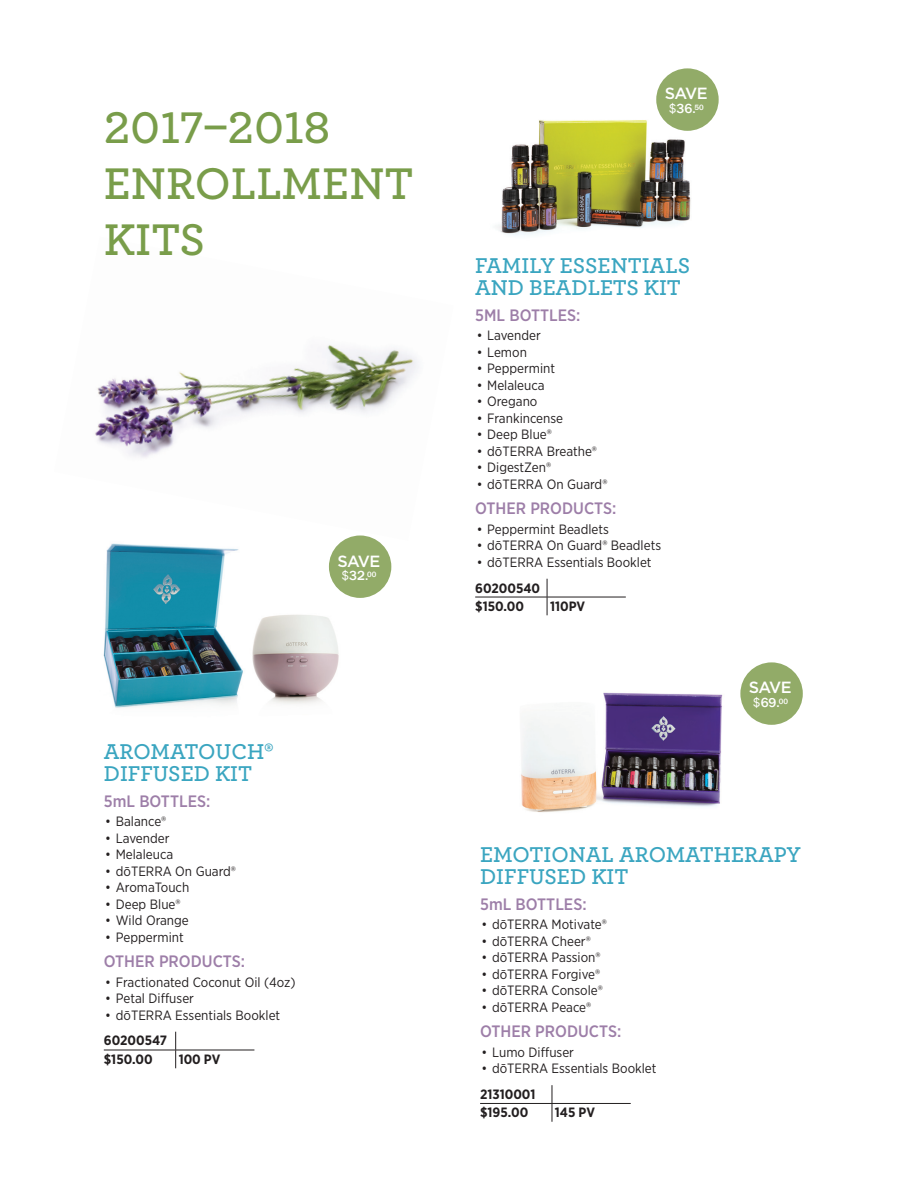
<style>
.page{position:relative;width:918px;height:1188px;background:#fff}
.page>*{position:absolute;margin:0;border:0;box-sizing:border-box;transform-origin:0 0}
.t1{font:600 46.5px/55.8px "Archer";color:#799d4a}
.t2{font:600 22.5px/22.5px "Archer";color:#3aa5c0}
.t3{font:500 16.5px "Gotham Narrow";color:#9d7ea8}
.t4{font:500 16.2px "Gotham";letter-spacing:-.045em;color:#fff}
.t5{font:13.5px "Gotham Narrow";color:#231f20}
.t6{font:700 13.5px/18.3px "Gotham Narrow";color:#231f20}
.t7{font:500 13.5px "Franklin Gothic";color:#fff}
.s1{font-weight:400}
</style>
<div class="page">
<img style="left:252px;top:541px;width:90px;height:163px">
<img style="left:95px;top:345px;width:323px;height:196px">
<img style="left:498px;top:105px;width:208px;height:131px">
<hr style="left:104px;top:1050px;width:72px;height:1px;background:#231f20">
<hr style="left:176px;top:1050px;width:78px;height:1px;background:#231f20">
<svg style="left:175px;top:1032px;width:1px;height:36px"></svg>
<img style="left:100px;top:521px;width:145px;height:187px">
<div style="left:329px;top:536px;width:62px;height:62px;background:#92ab68;border-radius:50%"></div>
<div style="left:656px;top:68px;width:63px;height:63px;background:#92ab68;border-radius:50%"></div>
<hr style="left:475px;top:597px;width:72px;height:1px;background:#231f20">
<hr style="left:547px;top:597px;width:79px;height:1px;background:#231f20">
<svg style="left:547px;top:579px;width:1px;height:36px"></svg>
<img style="left:521px;top:692px;width:245px;height:120px">
<hr style="left:480px;top:1103px;width:72px;height:1px;background:#231f20">
<hr style="left:552px;top:1103px;width:79px;height:1px;background:#231f20">
<svg style="left:552px;top:1085px;width:1px;height:37px"></svg>
<div style="left:740px;top:662px;width:63px;height:63px;background:#92ab68;border-radius:50%"></div>
<h1 class="t1" style="left:104px;top:97px;width:311px">2017–2018<br>ENROLLMENT<br>KITS</h1>
<p class="t4" style="left:337px;top:550px;width:44px">SAVE</p>
<p class="t7" style="left:341px;top:567px;width:37px"><span class="s1">$</span>32.<sup>00</sup></p>
<h2 class="t2" style="left:104px;top:739px;width:171px">AROMATOUCH®<br>DIFFUSED KIT</h2>
<p class="t3" style="left:104px;top:790px;width:108px">5mL BOTTLES:</p>
<p class="t5" style="left:105px;top:813px;width:63px">• Balance®</p>
<p class="t5" style="left:105px;top:830px;width:66px">• Lavender</p>
<p class="t5" style="left:105px;top:846px;width:69px">• Melaleuca</p>
<p class="t5" style="left:105px;top:863px;width:132px">• dōTERRA On Guard®</p>
<p class="t5" style="left:105px;top:879px;width:86px">• AromaTouch</p>
<p class="t5" style="left:105px;top:896px;width:77px">• Deep Blue®</p>
<p class="t5" style="left:105px;top:912px;width:85px">• Wild Orange</p>
<p class="t5" style="left:105px;top:929px;width:80px">• Peppermint</p>
<p class="t3" style="left:104px;top:951px;width:143px">OTHER PRODUCTS:</p>
<p class="t5" style="left:105px;top:974px;width:192px">• Fractionated Coconut Oil (4oz)</p>
<p class="t5" style="left:105px;top:990px;width:90px">• Petal Diffuser</p>
<p class="t5" style="left:105px;top:1007px;width:176px">• dōTERRA Essentials Booklet</p>
<p class="t6" style="left:104px;top:1031px;width:65px">60200547 $150.00</p>
<p class="t6" style="left:179px;top:1050px;width:43px">100 PV</p>
<p class="t4" style="left:665px;top:83px;width:44px">SAVE</p>
<p class="t7" style="left:669px;top:100px;width:37px"><span class="s1">$</span>36.<sup>50</sup></p>
<h2 class="t2" style="left:475px;top:253px;width:216px">FAMILY ESSENTIALS<br>AND BEADLETS KIT</h2>
<p class="t3" style="left:475px;top:304px;width:107px">5ML BOTTLES:</p>
<p class="t5" style="left:477px;top:327px;width:66px">• Lavender</p>
<p class="t5" style="left:477px;top:344px;width:52px">• Lemon</p>
<p class="t5" style="left:477px;top:360px;width:80px">• Peppermint</p>
<p class="t5" style="left:477px;top:377px;width:69px">• Melaleuca</p>
<p class="t5" style="left:477px;top:393px;width:62px">• Oregano</p>
<p class="t5" style="left:477px;top:410px;width:88px">• Frankincense</p>
<p class="t5" style="left:477px;top:426px;width:77px">• Deep Blue®</p>
<p class="t5" style="left:477px;top:443px;width:122px">• dōTERRA Breathe®</p>
<p class="t5" style="left:477px;top:459px;width:76px">• DigestZen®</p>
<p class="t5" style="left:477px;top:476px;width:132px">• dōTERRA On Guard®</p>
<p class="t3" style="left:475px;top:498px;width:143px">OTHER PRODUCTS:</p>
<p class="t5" style="left:477px;top:521px;width:134px">• Peppermint Beadlets</p>
<p class="t5" style="left:477px;top:537px;width:186px">• dōTERRA On Guard® Beadlets</p>
<p class="t5" style="left:477px;top:554px;width:176px">• dōTERRA Essentials Booklet</p>
<p class="t6" style="left:475px;top:579px;width:67px">60200540 $150.00</p>
<p class="t6" style="left:550px;top:597px;width:37px">110PV</p>
<p class="t4" style="left:749px;top:677px;width:44px">SAVE</p>
<p class="t7" style="left:753px;top:694px;width:37px"><span class="s1">$</span>69.<sup>00</sup></p>
<h2 class="t2" style="left:480px;top:842px;width:322px">EMOTIONAL AROMATHERAPY<br>DIFFUSED KIT</h2>
<p class="t3" style="left:480px;top:893px;width:108px">5mL BOTTLES:</p>
<p class="t5" style="left:482px;top:916px;width:127px">• dōTERRA Motivate®</p>
<p class="t5" style="left:482px;top:933px;width:111px">• dōTERRA Cheer®</p>
<p class="t5" style="left:482px;top:949px;width:120px">• dōTERRA Passion®</p>
<p class="t5" style="left:482px;top:966px;width:120px">• dōTERRA Forgive®</p>
<p class="t5" style="left:482px;top:982px;width:123px">• dōTERRA Console®</p>
<p class="t5" style="left:482px;top:999px;width:111px">• dōTERRA Peace®</p>
<p class="t3" style="left:480px;top:1021px;width:143px">OTHER PRODUCTS:</p>
<p class="t5" style="left:482px;top:1044px;width:94px">• Lumo Diffuser</p>
<p class="t5" style="left:482px;top:1060px;width:176px">• dōTERRA Essentials Booklet</p>
<p class="t6" style="left:480px;top:1085px;width:57px">21310001 $195.00</p>
<p class="t6" style="left:555px;top:1103px;width:42px">145 PV</p>
</div>
